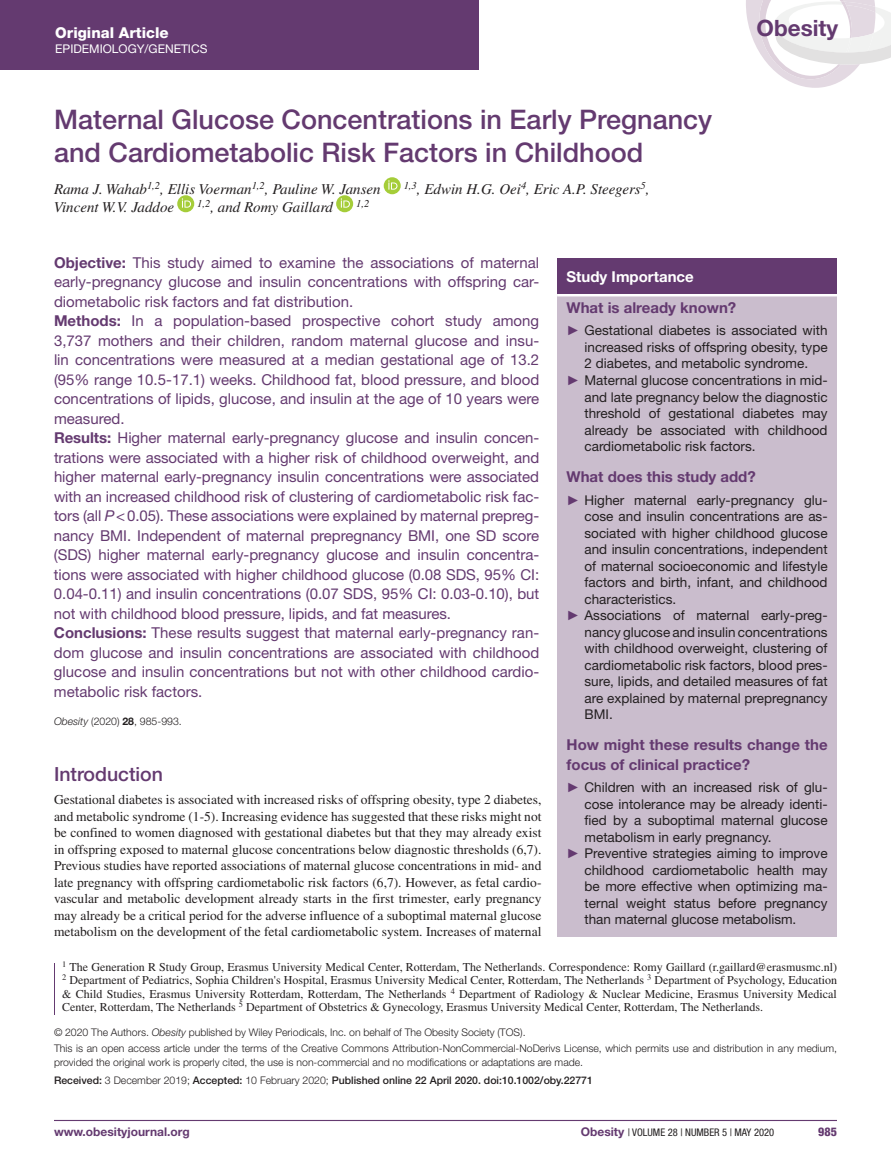
<style>
.page{position:relative;width:891px;height:1175px;background:#fff}
.page>*{position:absolute;margin:0;border:0;box-sizing:border-box;transform-origin:0 0}
.t1{font:500 27px/33px "Helvetica Neue LT Std";color:#643a70}
.t2{font:700 22.5px "Helvetica Neue";color:#643a70}
.t3{font:500 19.5px "Helvetica Neue LT Std";color:#643a70}
.t4{font:15px/19.5px "Helvetica Neue LT Std";color:#643a70}
.t5{font:italic 15px "Times LT Std";color:#231f20}
.t6{font:700 15px/19.5px "Helvetica Neue LT Std";color:#643a70}
.t7{font:800 15px "Helvetica Neue LT Std";color:#fff}
.t8{font:700 15px "Helvetica Neue LT Std";color:#fff}
.t9{font:13.5px "Helvetica Neue LT Std";color:#231f20}
.t10{font:13.5px/16.5px "Times LT Std";color:#231f20;text-align:justify}
.t11{font:12px/13.5px "Times LT Std";color:#231f20;text-align:justify}
.t12{font:700 12px "Helvetica Neue LT Std";color:#643a70}
.t13{font:12px "Helvetica Neue LT Std";color:#fff}
.t14{font:800 condensed 12px "Helvetica Neue LT Std";color:#643a70}
.t15{font:300 10.5px/16.2px "Helvetica Neue LT Std";color:#231f20}
.t16{font:condensed 10.5px "Helvetica Neue LT Std";color:#231f20}
.t17{font:italic 10.5px "Times LT Std";color:#231f20}
.s1{font-weight:700}
.s2{font-style:italic}
.s3{font-family:"Times New Roman PSMT unicode";color:#643a70}
.s4{font-weight:500}
.s5{font-weight:700;font-stretch:normal;font-size:12px;color:#643a70}
</style>
<div class="page">
<div style="left:0;top:0;width:478px;height:69px;background:#643a70"></div>
<svg style="left:746px;top:0;width:145px;height:88px"></svg>
<hr style="left:54px;top:1119px;width:783px;height:2px;background:#643a70">
<div style="left:384px;top:177px;width:17px;height:17px;background:#a5cd39;border-radius:50%"></div>
<svg style="left:388px;top:180px;width:9px;height:10px"></svg>
<div style="left:177px;top:195px;width:17px;height:17px;background:#a5cd39;border-radius:50%"></div>
<svg style="left:182px;top:198px;width:9px;height:10px"></svg>
<svg style="left:336px;top:195px;width:17px;height:17px"></svg>
<svg style="left:341px;top:198px;width:9px;height:10px"></svg>
<hr style="left:54px;top:962px;width:1px;height:52px;background:#643a70">
<div style="left:557px;top:258px;width:280px;height:679px;background:#cabdcd"></div>
<div style="left:557px;top:258px;width:280px;height:36px;background:#643a70"></div>
<hr style="left:557px;top:294px;width:280px;height:2px;background:#fff">
<p class="t7" style="left:55px;top:23px;width:115px">Original Article</p>
<p class="t13" style="left:55px;top:41px;width:154px">EPIDEMIOLOGY/GENETICS</p>
<h1 class="t1" style="left:54px;top:103px;width:660px">Maternal Glucose Concentrations in Early Pregnancy and Cardiometabolic Risk Factors in Childhood</h1>
<p class="t5" style="left:54px;top:181px;width:328px">Rama J. Wahab<sup>1,2</sup>, Ellis Voerman<sup>1,2</sup>, Pauline W. Jansen</p>
<p class="t5" style="left:404px;top:181px;width:247px"><sup>1,3</sup>, Edwin H.G. Oei<sup>4</sup>, Eric A.P. Steegers<sup>5</sup>,</p>
<p class="t5" style="left:54px;top:199px;width:122px">Vincent W.V. Jaddoe</p>
<p class="t5" style="left:197px;top:199px;width:137px"><sup>1,2</sup>, and Romy Gaillard</p>
<p class="t17" style="left:356px;top:198px;width:15px">1,2</p>
<h2 class="t2" style="left:757px;top:14px;width:83px">Obesity</h2>
<p class="t4" style="left:54px;top:252px;width:487px"><span class="s1">Objective:</span> This study aimed to examine the associations of maternal early-pregnancy glucose and insulin concentrations with offspring car&shy;diometabolic risk factors and fat distribution.<br><span class="s1">Methods:</span> In a population-based prospective cohort study among 3,737 mothers and their children, random maternal glucose and insu&shy;lin concentrations were measured at a median gestational age of 13.2 (95% range 10.5-17.1) weeks. Childhood fat, blood pressure, and blood concentrations of lipids, glucose, and insulin at the age of 10 years were measured.<br><span class="s1">Results:</span> Higher maternal early-pregnancy glucose and insulin concen&shy;trations were associated with a higher risk of childhood overweight, and higher maternal early-pregnancy insulin concentrations were associated with an increased childhood risk of clustering of cardiometabolic risk fac&shy;tors (all <span class="s2">P</span>&lt;0.05). These associations were explained by maternal prepreg&shy;nancy BMI. Independent of maternal prepregnancy BMI, one SD score (SDS) higher maternal early-pregnancy glucose and insulin concentra&shy;tions were associated with higher childhood glucose (0.08 SDS, 95% CI:<br>0.04-0.11) and insulin concentrations (0.07 SDS, 95% CI: 0.03-0.10), but not with childhood blood pressure, lipids, and fat measures.<br><span class="s1">Conclusions:</span> These results suggest that maternal early-pregnancy ran&shy;dom glucose and insulin concentrations are associated with childhood glucose and insulin concentrations but not with other childhood cardio&shy;metabolic risk factors.</p>
<p class="t15" style="left:54px;top:713px;width:129px"><span class="s2">Obesity</span> (2020) <span class="s1">28</span>, 985-993.</p>
<h3 class="t3" style="left:54px;top:762px;width:111px">Introduction</h3>
<p class="t10" style="left:54px;top:791px;width:489px">Gestational diabetes is associated with increased risks of offspring obesity, type 2 diabetes, and metabolic syndrome (1-5). Increasing evidence has suggested that these risks might not be confined to women diagnosed with gestational diabetes but that they may already exist in offspring exposed to maternal glucose concentrations below diagnostic thresholds (6,7).<br>Previous studies have reported associations of maternal glucose concentrations in mid- and late pregnancy with offspring cardiometabolic risk factors (6,7). However, as fetal cardio&shy;vascular and metabolic development already starts in the first trimester, early pregnancy may already be a critical period for the adverse influence of a suboptimal maternal glucose metabolism on the development of the fetal cardiometabolic system. Increases of maternal</p>
<p class="t8" style="left:567px;top:267px;width:129px">Study Importance</p>
<p class="t6" style="left:567px;top:297px;width:171px">What is already known?</p>
<p class="t9" style="left:567px;top:322px;width:263px"><span class="s3">►</span> Gestational diabetes is associated with</p>
<p class="t9" style="left:585px;top:339px;width:245px">increased risks of offspring obesity, type</p>
<p class="t9" style="left:585px;top:355px;width:225px">2 diabetes, and metabolic syndrome.</p>
<p class="t9" style="left:567px;top:372px;width:263px"><span class="s3">►</span> Maternal glucose concentrations in mid-</p>
<p class="t9" style="left:585px;top:388px;width:245px">and late pregnancy below the diagnostic</p>
<p class="t9" style="left:585px;top:405px;width:245px">threshold of gestational diabetes may</p>
<p class="t9" style="left:585px;top:421px;width:245px">already be associated with childhood</p>
<p class="t9" style="left:585px;top:438px;width:173px">cardiometabolic risk factors.</p>
<p class="t6" style="left:567px;top:466px;width:191px">What does this study add?</p>
<p class="t9" style="left:567px;top:491px;width:263px"><span class="s3">►</span> Higher maternal early-pregnancy glu-</p>
<p class="t9" style="left:585px;top:508px;width:245px">cose and insulin concentrations are as-</p>
<p class="t9" style="left:585px;top:524px;width:245px">sociated with higher childhood glucose</p>
<p class="t9" style="left:585px;top:541px;width:245px">and insulin concentrations, independent</p>
<p class="t9" style="left:585px;top:557px;width:245px">of maternal socioeconomic and lifestyle</p>
<p class="t9" style="left:585px;top:574px;width:245px">factors and birth, infant, and childhood</p>
<p class="t9" style="left:585px;top:590px;width:93px">characteristics.</p>
<p class="t9" style="left:567px;top:607px;width:263px"><span class="s3">►</span> Associations of maternal early-preg-</p>
<p class="t9" style="left:585px;top:623px;width:245px">nancy glucose and insulin concentrations</p>
<p class="t9" style="left:585px;top:640px;width:245px">with childhood overweight, clustering of</p>
<p class="t9" style="left:585px;top:656px;width:245px">cardiometabolic risk factors, blood pres-</p>
<p class="t9" style="left:585px;top:673px;width:245px">sure, lipids, and detailed measures of fat</p>
<p class="t9" style="left:585px;top:689px;width:245px">are explained by maternal prepregnancy</p>
<p class="t9" style="left:585px;top:706px;width:30px">BMI.</p>
<p class="t6" style="left:567px;top:734px;width:263px">How might these results change the focus of clinical practice?</p>
<p class="t9" style="left:567px;top:779px;width:263px"><span class="s3">►</span> Children with an increased risk of glu-</p>
<p class="t9" style="left:585px;top:795px;width:245px">cose intolerance may be already identi-</p>
<p class="t9" style="left:585px;top:812px;width:245px">fied by a suboptimal maternal glucose</p>
<p class="t9" style="left:585px;top:828px;width:189px">metabolism in early pregnancy.</p>
<p class="t9" style="left:567px;top:845px;width:263px"><span class="s3">►</span> Preventive strategies aiming to improve</p>
<p class="t9" style="left:585px;top:861px;width:245px">childhood cardiometabolic health may</p>
<p class="t9" style="left:585px;top:878px;width:245px">be more effective when optimizing ma-</p>
<p class="t9" style="left:585px;top:894px;width:245px">ternal weight status before pregnancy</p>
<p class="t9" style="left:585px;top:911px;width:213px">than maternal glucose metabolism.</p>
<p class="t11" style="left:62px;top:960px;width:776px"><sup>1</sup> The Generation R Study Group, Erasmus University Medical Center, Rotterdam, The Netherlands. Correspondence: Romy Gaillard (r.gaillard@erasmusmc.nl)<br><sup>2</sup> Department of Pediatrics, Sophia Children's Hospital, Erasmus University Medical Center, Rotterdam, The Netherlands <sup>3</sup> Department of Psychology, Education &amp; Child Studies, Erasmus University Rotterdam, Rotterdam, The Netherlands <sup>4</sup> Department of Radiology &amp; Nuclear Medicine, Erasmus University Medical Center, Rotterdam, The Netherlands <sup>5</sup> Department of Obstetrics &amp; Gynecology, Erasmus University Medical Center, Rotterdam, The Netherlands.</p>
<p class="t15" style="left:54px;top:1023px;width:785px">© 2020 The Authors. <span class="s2">Obesity</span> published by Wiley Periodicals, Inc. on behalf of The Obesity Society (TOS).<br>This is an open access article under the terms of the Creative Commons Attribution-NonCommercial-NoDerivs License, which permits use and distribution in any medium,</p>
<p class="t15" style="left:54px;top:1052px;width:540px;line-height:18.6px">provided the original work is properly cited, the use is non-commercial and no modifications or adaptations are made.<br><span class="s4">Received:</span> 3 December 2019; <span class="s4">Accepted:</span> 10 February 2020; <span class="s4">Published online 22 April 2020. doi:10.1002/oby.22771</span></p>
<p class="t12" style="left:54px;top:1124px;width:137px">www.obesityjournal.org</p>
<p class="t16" style="left:581px;top:1126px;width:195px"><span class="s5">Obesity</span> | VOLUME 28 | NUMBER 5 | MAY 2020</p>
<p class="t14" style="left:818px;top:1124px;width:20px">985</p>
</div>
